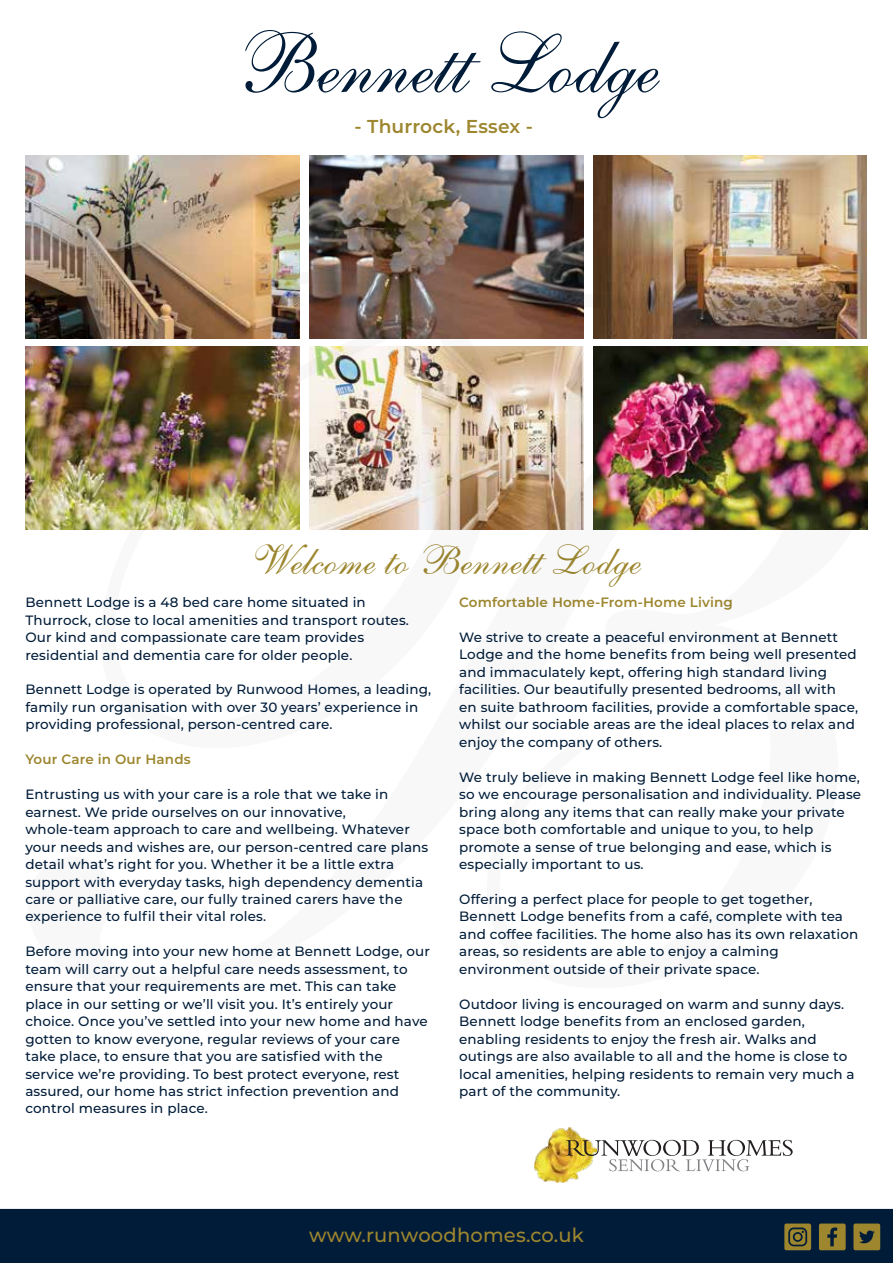
<style>
.page{position:relative;width:893px;height:1263px;background:#fff}
.page>*{position:absolute;margin:0;border:0;box-sizing:border-box;transform-origin:0 0}
.t1{font:82.5px "Shelley Allegro BT";color:#011c38}
.t2{font:41.25px "Shelley Allegro BT";letter-spacing:.01em;color:#9d862e}
.t3{font:500 19.5px "Montserrat";letter-spacing:.01em;color:#9d862e}
.t4{font:600 18.6px "Montserrat";letter-spacing:.01em;color:#9d862e}
.t5{font:500 13.5px/17.4px "Montserrat";letter-spacing:.01em;color:#011c38}
.t6{font:600 13.5px "Montserrat";letter-spacing:.01em;color:#9d862e}
</style>
<div class="page">
<div style="left:0;top:1209px;width:893px;height:54px;background:#011c38"></div>
<img style="left:593px;top:155px;width:274px;height:117px">
<img style="left:310px;top:155px;width:273px;height:117px">
<img style="left:26px;top:155px;width:274px;height:117px">
<svg style="left:853px;top:1223px;width:27px;height:27px"></svg>
<svg style="left:819px;top:1223px;width:27px;height:27px"></svg>
<svg style="left:784px;top:1223px;width:27px;height:27px"></svg>
<img style="left:534px;top:1127px;width:55px;height:55px">
<svg style="left:566px;top:1140px;width:227px;height:31px"></svg>
<img style="left:26px;top:272px;width:841px;height:258px">
<h1 class="t1" style="left:233px;top:14px;width:427px">Bennett Lodge</h1>
<h3 class="t4" style="left:355px;top:113px;width:180px">- Thurrock, Essex -</h3>
<h2 class="t2" style="left:252px;top:535px;width:391px">Welcome to Bennett Lodge</h2>
<p class="t5" style="left:25px;top:593px;width:385px">Bennett Lodge is a 48 bed care home situated in Thurrock, close to local amenities and transport routes.<br>Our kind and compassionate care team provides residential and dementia care for older people.</p>
<p class="t5" style="left:25px;top:680px;width:407px">Bennett Lodge is operated by Runwood Homes, a leading, family run organisation with over 30 years’ experience in providing professional, person-centred care.</p>
<p class="t6" style="left:25px;top:750px;width:167px">Your Care in Our Hands</p>
<p class="t5" style="left:25px;top:785px;width:404px">Entrusting us with your care is a role that we take in earnest. We pride ourselves on our innovative, whole-team approach to care and wellbeing. Whatever your needs and wishes are, our person-centred care plans detail what’s right for you. Whether it be a little extra support with everyday tasks, high dependency dementia care or palliative care, our fully trained carers have the experience to fulfil their vital roles.</p>
<p class="t5" style="left:25px;top:942px;width:406px">Before moving into your new home at Bennett Lodge, our team will carry out a helpful care needs assessment, to ensure that your requirements are met. This can take place in our setting or we’ll visit you. It’s entirely your choice. Once you’ve settled into your new home and have gotten to know everyone, regular reviews of your care take place, to ensure that you are satisfied with the service we’re providing. To best protect everyone, rest assured, our home has strict infection prevention and control measures in place.</p>
<p class="t6" style="left:459px;top:593px;width:275px">Comfortable Home-From-Home Living</p>
<p class="t5" style="left:459px;top:628px;width:400px">We strive to create a peaceful environment at Bennett Lodge and the home benefits from being well presented and immaculately kept, offering high standard living facilities. Our beautifully presented bedrooms, all with<br>en suite bathroom facilities, provide a comfortable space, whilst our sociable areas are the ideal places to relax and enjoy the company of others.</p>
<p class="t5" style="left:459px;top:768px;width:403px">We truly believe in making Bennett Lodge feel like home, so we encourage personalisation and individuality. Please bring along any items that can really make your private space both comfortable and unique to you, to help promote a sense of true belonging and ease, which is especially important to us.</p>
<p class="t5" style="left:459px;top:890px;width:401px">Offering a perfect place for people to get together, Bennett Lodge benefits from a café, complete with tea and coffee facilities. The home also has its own relaxation areas, so residents are able to enjoy a calming environment outside of their private space.</p>
<p class="t5" style="left:459px;top:995px;width:397px">Outdoor living is encouraged on warm and sunny days.<br>Bennett lodge benefits from an enclosed garden, enabling residents to enjoy the fresh air. Walks and outings are also available to all and the home is close to local amenities, helping residents to remain very much a part of the community.</p>
<h3 class="t3" style="left:309px;top:1221px;width:276px">www.runwoodhomes.co.uk</h3>
</div>
